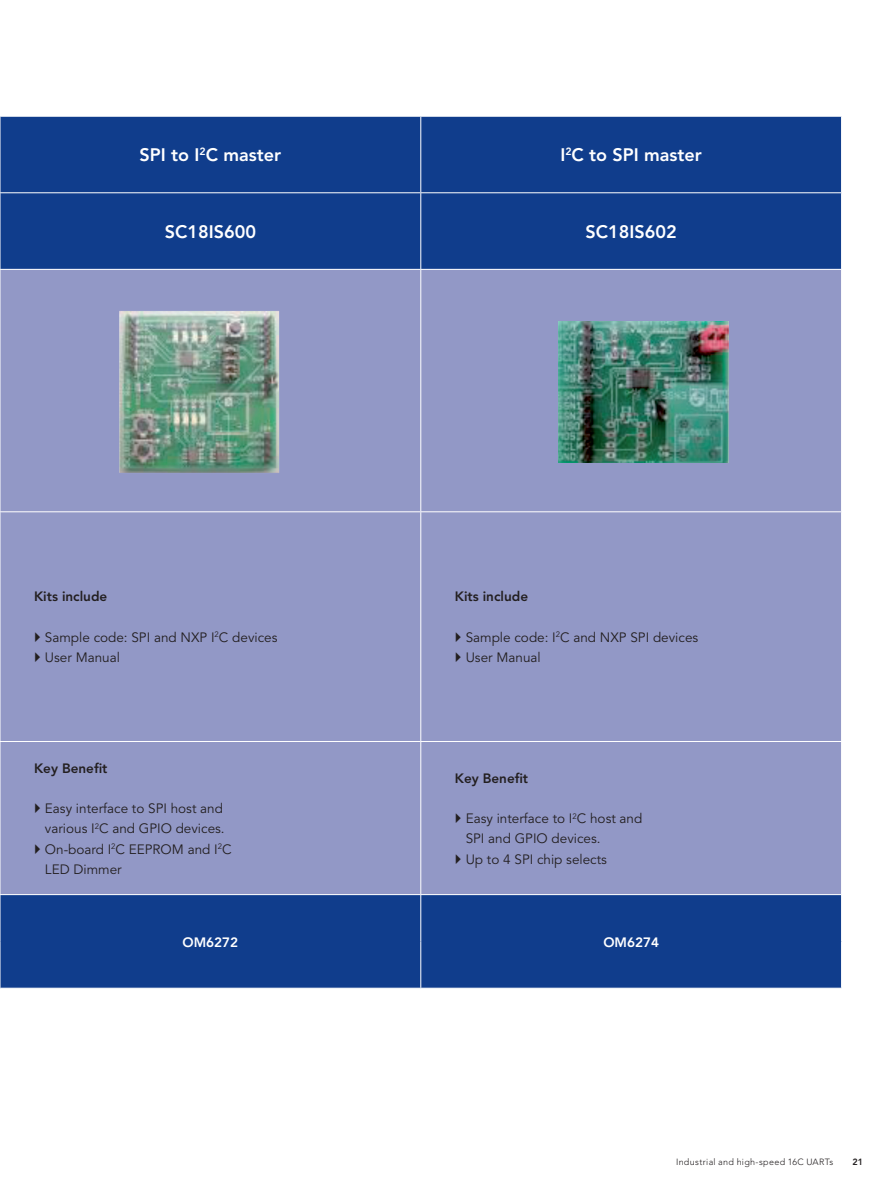
<style>
.page{position:relative;width:893px;height:1191px;background:#fff}
.page>*{position:absolute;margin:0;border:0;box-sizing:border-box;transform-origin:0 0}
.t1{font:800 18px "Avenir LT Std";color:#fff}
.t2{font:13.5px/20.2px "Avenir LT Std";color:#231f20}
.t3{font:800 13.5px "Avenir LT Std";color:#231f20}
.t4{font:800 13.5px "Avenir LT Std";color:#fff}
.t5{font:300 9px "Avenir LT Std";letter-spacing:.035em;color:#231f20}
.t6{font:800 9px "Avenir LT Std";color:#231f20}
</style>
<div class="page">
<div style="left:1px;top:117px;width:840px;height:870px;background:#103d8c"></div>
<div style="left:1px;top:270px;width:840px;height:624px;background:#9298c6"></div>
<hr style="left:420px;top:117px;width:1px;height:75px;background:#fff">
<hr style="left:0;top:192px;width:421px;height:1px;background:#fff">
<hr style="left:421px;top:192px;width:421px;height:1px;background:#fff">
<hr style="left:420px;top:193px;width:1px;height:76px;background:#fff">
<hr style="left:0;top:269px;width:421px;height:1px;background:#fff">
<hr style="left:421px;top:269px;width:421px;height:1px;background:#fff">
<hr style="left:420px;top:270px;width:1px;height:241px;background:#fff">
<hr style="left:0;top:511px;width:421px;height:1px;background:#fff">
<hr style="left:421px;top:511px;width:421px;height:1px;background:#fff">
<hr style="left:420px;top:512px;width:1px;height:229px;background:#fff">
<hr style="left:0;top:741px;width:421px;height:1px;background:#fff">
<hr style="left:421px;top:741px;width:421px;height:1px;background:#fff">
<hr style="left:420px;top:742px;width:1px;height:152px;background:#fff">
<hr style="left:0;top:894px;width:421px;height:1px;background:#fff">
<hr style="left:421px;top:894px;width:421px;height:1px;background:#fff">
<hr style="left:420px;top:895px;width:1px;height:46px;background:#fff">
<hr style="left:420px;top:941px;width:1px;height:46px;background:#fff">
<img style="left:118px;top:311px;width:162px;height:163px">
<img style="left:558px;top:321px;width:174px;height:142px">
<svg style="left:35px;top:632px;width:5px;height:10px"></svg>
<svg style="left:35px;top:652px;width:5px;height:10px"></svg>
<svg style="left:456px;top:632px;width:5px;height:10px"></svg>
<svg style="left:456px;top:652px;width:5px;height:10px"></svg>
<svg style="left:35px;top:803px;width:5px;height:10px"></svg>
<svg style="left:35px;top:843px;width:5px;height:10px"></svg>
<svg style="left:456px;top:813px;width:5px;height:10px"></svg>
<svg style="left:456px;top:853px;width:5px;height:10px"></svg>
<h1 class="t1" style="left:140px;top:144px;width:143px">SPI to I<sup>2</sup>C master</h1>
<h1 class="t1" style="left:560px;top:144px;width:143px">I<sup>2</sup>C to SPI master</h1>
<h1 class="t1" style="left:165px;top:221px;width:93px">SC18IS600</h1>
<h1 class="t1" style="left:585px;top:221px;width:93px">SC18IS602</h1>
<p class="t3" style="left:34px;top:588px;width:75px">Kits include</p>
<p class="t2" style="left:45px;top:627px;width:234px">Sample code: SPI and NXP I<sup>2</sup>C devices<br>User Manual</p>
<p class="t3" style="left:34px;top:760px;width:75px">Key Benefit</p>
<p class="t2" style="left:45px;top:798px;width:188px">Easy interface to SPI host and various I<sup>2</sup>C and GPIO devices.<br>On-board I<sup>2</sup>C EEPROM and I<sup>2</sup>C<br>LED Dimmer</p>
<p class="t3" style="left:455px;top:588px;width:75px">Kits include</p>
<p class="t2" style="left:466px;top:627px;width:234px">Sample code: I<sup>2</sup>C and NXP SPI devices<br>User Manual</p>
<p class="t3" style="left:455px;top:770px;width:75px">Key Benefit</p>
<p class="t2" style="left:466px;top:808px;width:178px">Easy interface to I<sup>2</sup>C host and<br>SPI and GPIO devices.<br>Up to 4 SPI chip selects</p>
<p class="t4" style="left:183px;top:933px;width:57px">OM6272</p>
<p class="t4" style="left:603px;top:933px;width:57px">OM6274</p>
<p class="t5" style="left:676px;top:1156px;width:159px">Industrial and high-speed 16C UARTs</p>
<p class="t6" style="left:852px;top:1156px;width:12px">21</p>
</div>
